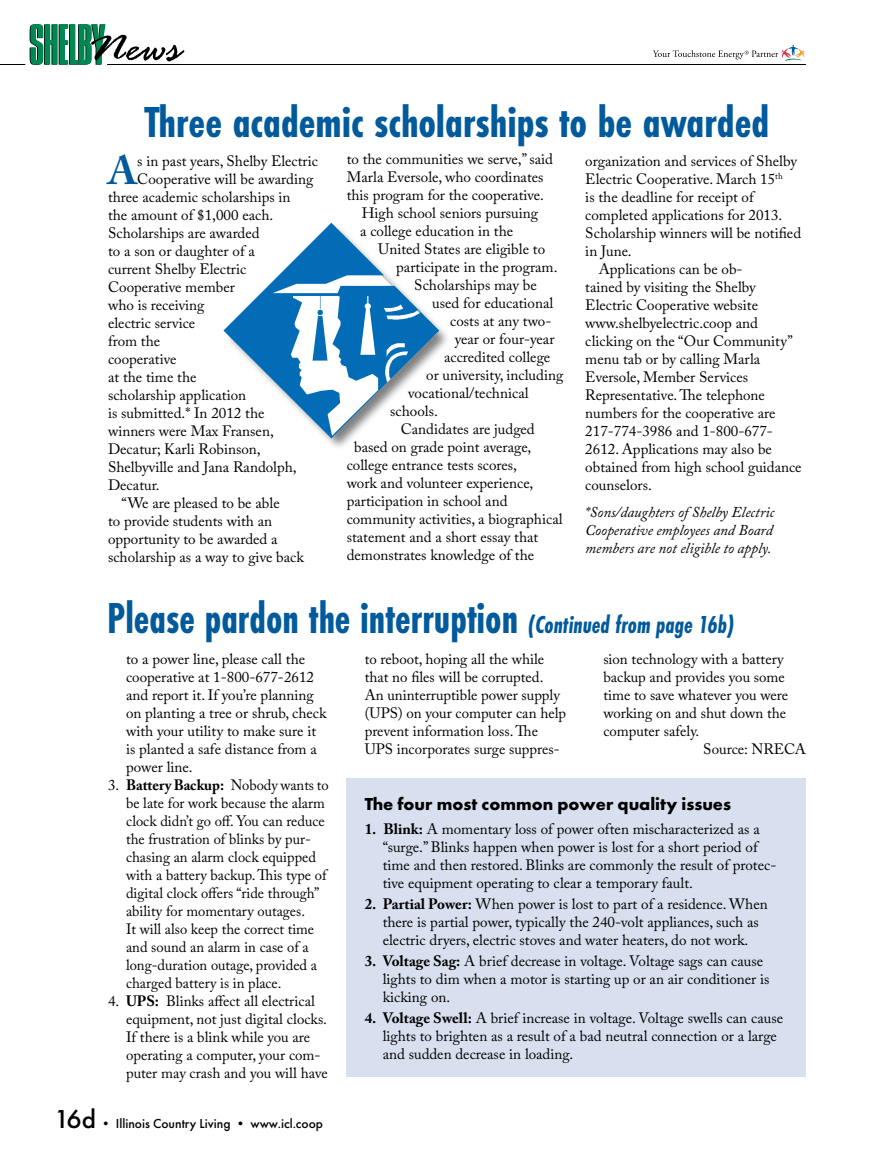
<style>
.page{position:relative;width:878px;height:1161px;background:#fff}
.page>*{position:absolute;margin:0;border:0;box-sizing:border-box;transform-origin:0 0}
.t1{font:700 45px "Futura PT Cond";color:#005a9c;scale:.93 1}
.t2{font:700 45px "Futura PT Cond";color:#005a9c}
.t3{font:700 40.35px "Adobe Caslon Pro";color:#005a9c}
.t4{font:700 18px "Futura PT";color:#000}
.t5{font:15px/18px "Adobe Caslon Pro";color:#000}
.t6{font:italic 15px/18px "Adobe Caslon Pro";color:#000;text-align:justify}
.t7{font:500 13.5px "Futura PT";color:#000}
.s1{font-style:italic;font-size:25.5px}
.s2{font-weight:700}
.s3{font-size:27px}
</style>
<div class="page">
<div style="left:346px;top:778px;width:459px;height:299px;background:#d8dfee"></div>
<svg style="left:223px;top:223px;width:216px;height:215px"></svg>
<hr style="left:107px;top:64px;width:698px;height:1px;background:#000">
<svg style="left:0;top:24px;width:184px;height:41px"></svg>
<svg style="left:653px;top:45px;width:151px;height:16px"></svg>
<h1 class="t2" style="left:144px;top:96px;width:626px">Three academic scholarships to be awarded</h1>
<h2 class="t3" style="left:108px;top:147px;width:31px">A</h2>
<p class="t5" style="left:137px;top:152px;width:182px">s in past years, Shelby Electric</p>
<p class="t5" style="left:137px;top:170px;width:177px">Cooperative will be awarding</p>
<p class="t5" style="left:108px;top:188px;width:184px">three academic scholarships in</p>
<p class="t5" style="left:108px;top:206px;width:167px">the amount of $1,000 each.</p>
<p class="t5" style="left:108px;top:224px;width:153px">Scholarships are awarded</p>
<p class="t5" style="left:108px;top:242px;width:148px">to a son or daughter of a</p>
<p class="t5" style="left:108px;top:260px;width:140px">current Shelby Electric</p>
<p class="t5" style="left:108px;top:278px;width:128px">Cooperative member</p>
<p class="t5" style="left:108px;top:296px;width:98px">who is receiving</p>
<p class="t5" style="left:108px;top:314px;width:89px">electric service</p>
<p class="t5" style="left:108px;top:332px;width:54px">from the</p>
<p class="t5" style="left:108px;top:350px;width:70px">cooperative</p>
<p class="t5" style="left:108px;top:368px;width:90px">at the time the</p>
<p class="t5" style="left:108px;top:386px;width:139px">scholarship application</p>
<p class="t5" style="left:108px;top:404px;width:158px">is submitted.* In 2012 the</p>
<p class="t5" style="left:108px;top:422px;width:167px">winners were Max Fransen,</p>
<p class="t5" style="left:108px;top:440px;width:154px">Decatur; Karli Robinson,</p>
<p class="t5" style="left:108px;top:458px;width:190px">Shelbyville and Jana Randolph,</p>
<p class="t5" style="left:108px;top:476px;width:53px">Decatur.</p>
<p class="t5" style="left:121px;top:494px;width:160px">“We are pleased to be able</p>
<p class="t5" style="left:108px;top:512px;width:165px">to provide students with an</p>
<p class="t5" style="left:108px;top:530px;width:171px">opportunity to be awarded a</p>
<p class="t5" style="left:108px;top:548px;width:197px">scholarship as a way to give back</p>
<p class="t5" style="left:346px;top:150px;width:208px">to the communities we serve,” said</p>
<p class="t5" style="left:346px;top:168px;width:198px">Marla Eversole, who coordinates</p>
<p class="t5" style="left:346px;top:186px;width:199px">this program for the cooperative.</p>
<p class="t5" style="left:361px;top:204px;width:178px">High school seniors pursuing</p>
<p class="t5" style="left:360px;top:222px;width:154px">a college education in the</p>
<p class="t5" style="left:378px;top:240px;width:168px">United States are eligible to</p>
<p class="t5" style="left:396px;top:258px;width:163px">participate in the program.</p>
<p class="t5" style="left:414px;top:276px;width:124px">Scholarships may be</p>
<p class="t5" style="left:432px;top:294px;width:122px">used for educational</p>
<p class="t5" style="left:450px;top:312px;width:103px">costs at any two-</p>
<p class="t5" style="left:454px;top:330px;width:101px">year or four-year</p>
<p class="t5" style="left:444px;top:348px;width:108px">accredited college</p>
<p class="t5" style="left:426px;top:366px;width:139px">or university, including</p>
<p class="t5" style="left:408px;top:384px;width:122px">vocational/technical</p>
<p class="t5" style="left:390px;top:402px;width:49px">schools.</p>
<p class="t5" style="left:400px;top:420px;width:136px">Candidates are judged</p>
<p class="t5" style="left:354px;top:438px;width:179px">based on grade point average,</p>
<p class="t5" style="left:346px;top:456px;width:172px">college entrance tests scores,</p>
<p class="t5" style="left:346px;top:474px;width:188px">work and volunteer experience,</p>
<p class="t5" style="left:346px;top:492px;width:162px">participation in school and</p>
<p class="t5" style="left:346px;top:510px;width:217px">community activities, a biographical</p>
<p class="t5" style="left:346px;top:528px;width:193px">statement and a short essay that</p>
<p class="t5" style="left:346px;top:546px;width:189px">demonstrates knowledge of the</p>
<p class="t5" style="left:585px;top:152px;width:213px">organization and services of Shelby</p>
<p class="t5" style="left:585px;top:170px;width:199px">Electric Cooperative. March 15<sup>th</sup></p>
<p class="t5" style="left:585px;top:188px;width:170px">is the deadline for receipt of</p>
<p class="t5" style="left:585px;top:206px;width:199px">completed applications for 2013.</p>
<p class="t5" style="left:585px;top:224px;width:217px">Scholarship winners will be notified</p>
<p class="t5" style="left:585px;top:242px;width:48px">in June.</p>
<p class="t5" style="left:598px;top:260px;width:145px">Applications can be ob-</p>
<p class="t5" style="left:585px;top:278px;width:172px">tained by visiting the Shelby</p>
<p class="t5" style="left:585px;top:296px;width:174px">Electric Cooperative website</p>
<p class="t5" style="left:585px;top:314px;width:174px">www.shelbyelectric.coop and</p>
<p class="t5" style="left:585px;top:332px;width:209px">clicking on the “Our Community”</p>
<p class="t5" style="left:585px;top:350px;width:176px">menu tab or by calling Marla</p>
<p class="t5" style="left:585px;top:368px;width:164px">Eversole, Member Services</p>
<p class="t5" style="left:585px;top:386px;width:181px">Representative. The telephone</p>
<p class="t5" style="left:585px;top:404px;width:192px">numbers for the cooperative are</p>
<p class="t5" style="left:585px;top:422px;width:189px">217-774-3986 and 1-800-677-</p>
<p class="t5" style="left:585px;top:440px;width:188px">2612. Applications may also be</p>
<p class="t5" style="left:585px;top:458px;width:218px">obtained from high school guidance</p>
<p class="t5" style="left:585px;top:476px;width:68px">counselors.</p>
<p class="t6" style="left:585px;top:503px;width:190px">*Sons/daughters of Shelby Electric Cooperative employees and Board members are not eligible to apply.</p>
<h1 class="t1" style="left:107px;top:592px;width:675px">Please pardon the interruption <span class="s1">(Continued from page 16b)</span></h1>
<p class="t5" style="left:126px;top:650px;width:202px">to a power line, please call the cooperative at 1-800-677-2612 and report it. If you’re planning on planting a tree or shrub, check with your utility to make sure it is planted a safe distance from a power line.</p>
<p class="t5" style="left:126px;top:776px;width:204px;text-indent:-18px">3. <span class="s2">Battery Backup:</span> Nobody wants to be late for work because the alarm clock didn’t go off. You can reduce the frustration of blinks by pur&shy;chasing an alarm clock equipped with a battery backup. This type of digital clock offers “ride through” ability for momentary outages.<br>It will also keep the correct time and sound an alarm in case of a long-duration outage, provided a charged battery is in place.</p>
<p class="t5" style="left:126px;top:992px;width:203px;text-indent:-18px">4. <span class="s2">UPS:</span> Blinks affect all electrical equipment, not just digital clocks.<br>If there is a blink while you are operating a computer, your com&shy;puter may crash and you will have</p>
<p class="t7" style="left:54px;top:1116px;width:270px"><span class="s3">16d</span> • Illinois Country Living • www.icl.coop</p>
<p class="t5" style="left:365px;top:650px;width:203px">to reboot, hoping all the while that no files will be corrupted.<br>An uninterruptible power supply (UPS) on your computer can help prevent information loss. The<br>UPS incorporates surge suppres-</p>
<p class="t5" style="left:603px;top:650px;width:182px">sion technology with a battery</p>
<p class="t5" style="left:603px;top:668px;width:183px">backup and provides you some</p>
<p class="t5" style="left:603px;top:686px;width:186px">time to save whatever you were</p>
<p class="t5" style="left:603px;top:704px;width:184px">working on and shut down the</p>
<p class="t5" style="left:603px;top:722px;width:98px">computer safely.</p>
<p class="t5" style="left:703px;top:740px;width:104px">Source: NRECA</p>
<p class="t4" style="left:364px;top:793px;width:368px">The four most common power quality issues</p>
<p class="t5" style="left:382px;top:820px;width:395px;text-indent:-18px"><span class="s2">1. Blink:</span> A momentary loss of power often mischaracterized as a “surge.” Blinks happen when power is lost for a short period of time and then restored. Blinks are commonly the result of protec&shy;tive equipment operating to clear a temporary fault.</p>
<p class="t5" style="left:382px;top:895px;width:386px;text-indent:-18px"><span class="s2">2. Partial Power:</span> When power is lost to part of a residence. When there is partial power, typically the 240-volt appliances, such as electric dryers, electric stoves and water heaters, do not work.</p>
<p class="t5" style="left:382px;top:952px;width:388px;text-indent:-18px"><span class="s2">3. Voltage Sag:</span> A brief decrease in voltage. Voltage sags can cause lights to dim when a motor is starting up or an air conditioner is kicking on.</p>
<p class="t5" style="left:382px;top:1009px;width:402px;text-indent:-18px"><span class="s2">4. Voltage Swell:</span> A brief increase in voltage. Voltage swells can cause lights to brighten as a result of a bad neutral connection or a large and sudden decrease in loading.</p>
</div>
